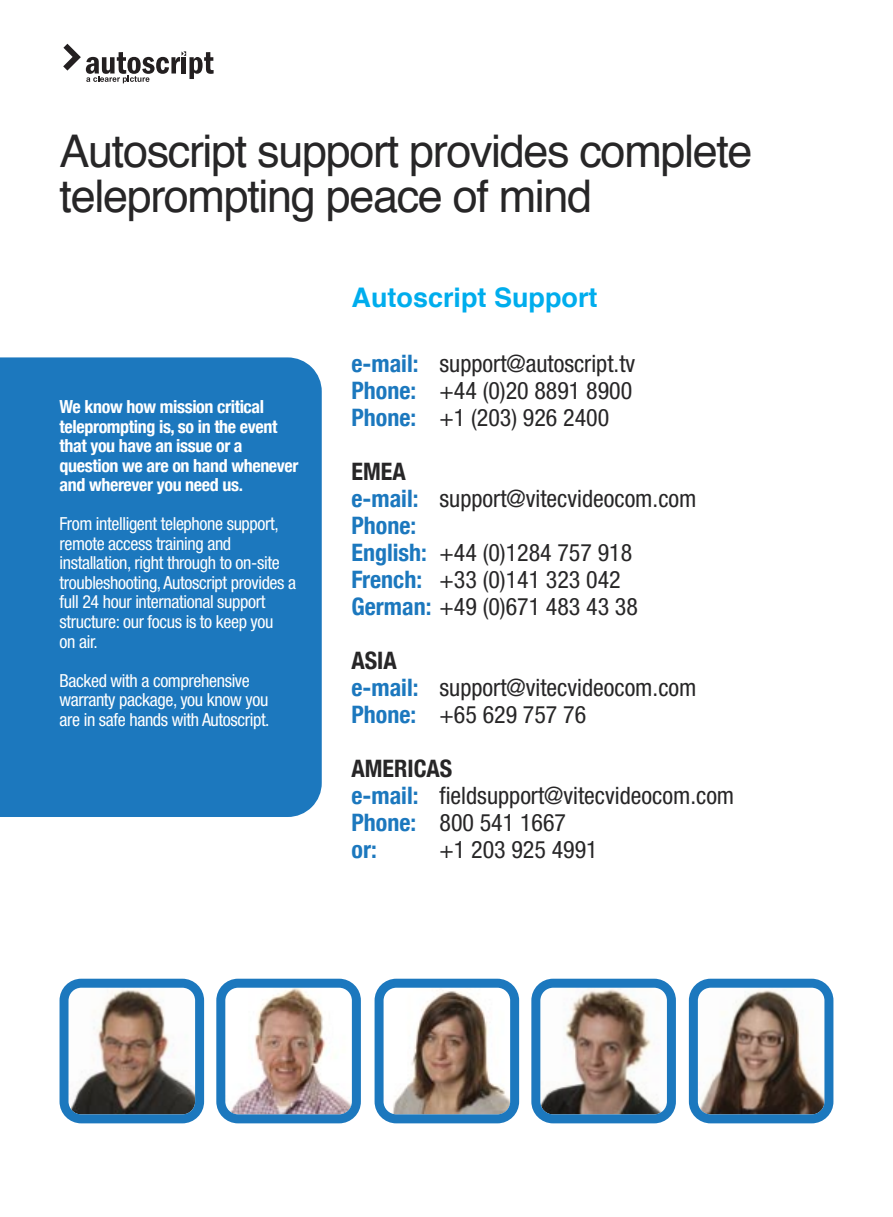
<style>
.page{position:relative;width:893px;height:1217px;background:#fff}
.page>*{position:absolute;margin:0;border:0;box-sizing:border-box;transform-origin:0 0}
.t1{font:45px/45px "Helvetica";letter-spacing:-.03em;color:#272627}
.t2{font:700 27px "Helvetica";color:#00aded}
.t3{font:condensed 24px/27px "Helvetica Neue";color:#272627}
.t4{font:condensed 18px/19.5px "Helvetica Neue";letter-spacing:-.02em;color:#fff}
.t5{font:700 condensed 18px/19.5px "Helvetica Neue";letter-spacing:-.02em;color:#fff}
.s1{font-weight:700;color:#1c78be}
.s2{font-weight:700}
</style>
<div class="page">
<div style="left:0;top:357px;width:322px;height:459px;background:#1c78be"></div>
<svg style="left:63px;top:44px;width:151px;height:39px"></svg>
<svg style="left:531px;top:978px;width:145px;height:145px"></svg>
<svg style="left:689px;top:978px;width:144px;height:145px"></svg>
<svg style="left:375px;top:978px;width:144px;height:145px"></svg>
<svg style="left:216px;top:978px;width:145px;height:145px"></svg>
<svg style="left:60px;top:978px;width:144px;height:145px"></svg>
<h1 class="t1" style="left:60px;top:132px;width:695px">Autoscript support provides complete teleprompting peace of mind</h1>
<p class="t5" style="left:60px;top:397px;width:241px">We know how mission critical teleprompting is, so in the event that you have an issue or a question we are on hand whenever and wherever you need us.</p>
<p class="t4" style="left:60px;top:514px;width:238px">From intelligent telephone support, remote access training and installation, right through to on-site troubleshooting, Autoscript provides a full 24 hour international support structure: our focus is to keep you<br>on air.</p>
<p class="t4" style="left:60px;top:670px;width:212px">Backed with a comprehensive warranty package, you know you are in safe hands with Autoscript.</p>
<p class="t2" style="left:351px;top:286px;width:247px">Autoscript Support</p>
<p class="t3" style="left:351px;top:349px;width:285px"><span class="s1">e-mail:</span> support@autoscript.tv<br><span class="s1">Phone:</span> +44 (0)20 8891 8900<br><span class="s1">Phone:</span> +1 (203) 926 2400</p>
<p class="t3" style="left:351px;top:457px;width:347px"><span class="s2">EMEA<br></span><span class="s1">e-mail:</span> support@vitecvideocom.com<br><span class="s1">Phone:<br>English:</span> +44 (0)1284 757 918<br><span class="s1">French:</span> +33 (0)141 323 042<br><span class="s1">German:</span> +49 (0)671 483 43 38</p>
<p class="t3" style="left:351px;top:646px;width:347px"><span class="s2">ASIA<br></span><span class="s1">e-mail:</span> support@vitecvideocom.com<br><span class="s1">Phone:</span> +65 629 757 76</p>
<p class="t3" style="left:351px;top:754px;width:384px"><span class="s2">AMERICAS<br></span><span class="s1">e-mail:</span> fieldsupport@vitecvideocom.com<br><span class="s1">Phone:</span> 800 541 1667<br><span class="s1">or:</span></p>
<p class="t3" style="left:439px;top:835px;width:160px">+1 203 925 4991</p>
</div>
